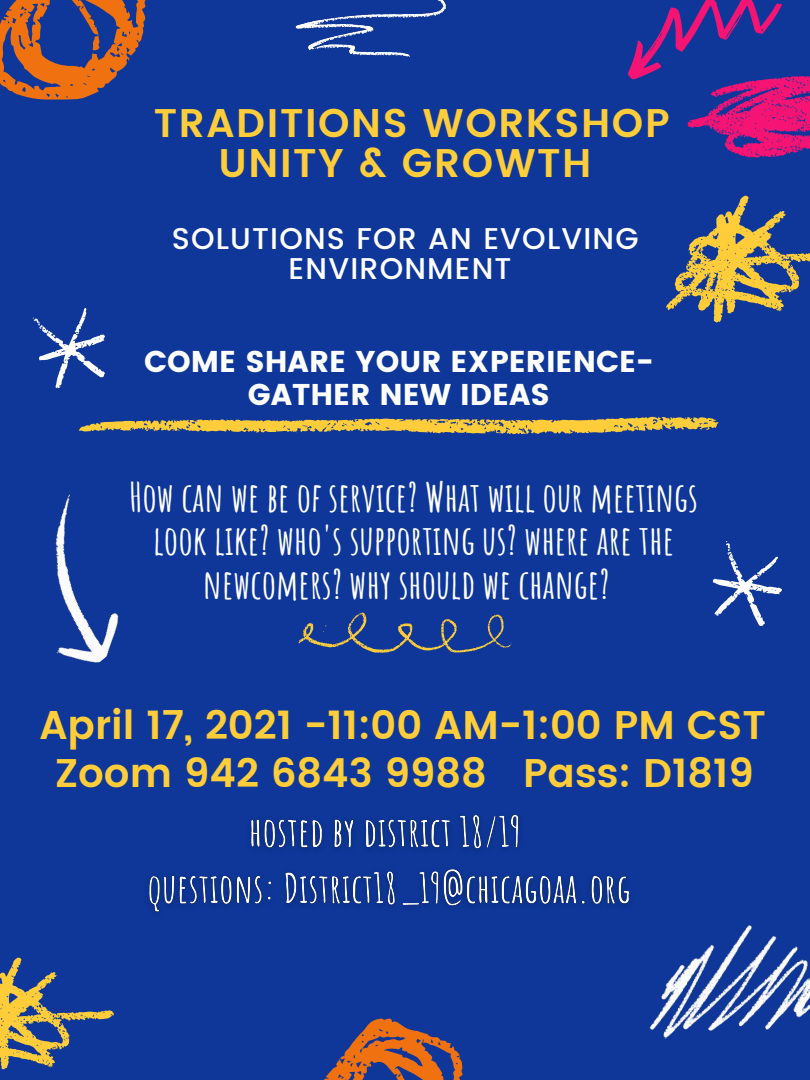
<style>
.page{position:relative;width:810px;height:1080px;background:#0e3799}
.page>*{position:absolute;margin:0;border:0;box-sizing:border-box;transform-origin:0 0}
.t1{font:700 40px/43.6px "Amatic SC";color:#fff;text-align:center}
.t2{font:600 40px "Poppins";color:#ffcd39}
.t3{font:600 40px/39.9px "Poppins";letter-spacing:.04em;color:#ffcd39;text-align:center}
.t4{font:30px/32.8px "Poppins";color:#fff;text-align:center}
.t5{font:500 30px/30px "Poppins";letter-spacing:.04em;color:#fff;text-align:center}
</style>
<div class="page">
<svg style="left:32px;top:308px;width:73px;height:80px"></svg>
<svg style="left:712px;top:541px;width:70px;height:85px"></svg>
<svg style="left:78px;top:381px;width:641px;height:54px"></svg>
<img style="left:649px;top:925px;width:161px;height:114px">
<svg style="left:0;top:0;width:146px;height:100px"></svg>
<svg style="left:324px;top:1019px;width:139px;height:61px"></svg>
<svg style="left:0;top:957px;width:114px;height:113px"></svg>
<img style="left:295px;top:0;width:151px;height:57px">
<img style="left:148px;top:814px;width:482px;height:98px">
<svg style="left:298px;top:613px;width:213px;height:40px"></svg>
<img style="left:55px;top:490px;width:64px;height:173px">
<svg style="left:628px;top:0;width:182px;height:323px"></svg>
<p class="t3" style="left:154px;top:103px;width:517px">TRADITIONS WORKSHOP<br>UNITY &amp; GROWTH</p>
<p class="t5" style="left:172px;top:223px;width:468px">SOLUTIONS FOR AN EVOLVING<br>ENVIRONMENT</p>
<p class="t4" style="left:144px;top:345px;width:511px">COME SHARE YOUR EXPERIENCE-<br>GATHER NEW IDEAS</p>
<p class="t1" style="left:129px;top:474px;width:570px">How can we be of service? What will our meetings look like? who's supporting us? where are the newcomers? why should we change?</p>
<p class="t2" style="left:39px;top:702px;width:728px">April 17, 2021 -11:00 AM-1:00 PM CST</p>
<p class="t2" style="left:55px;top:750px;width:700px">Zoom 942 6843 9988 Pass: D1819</p>
</div>
